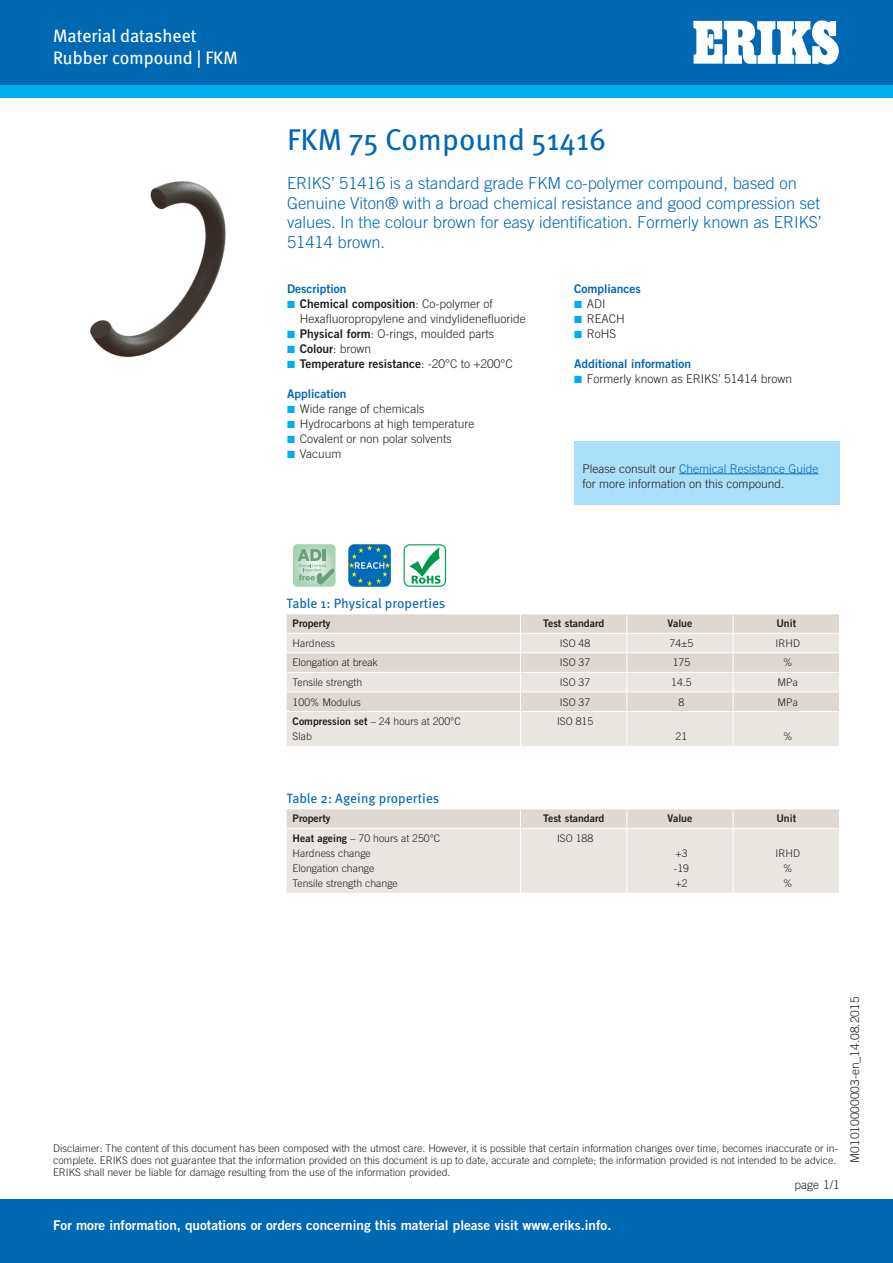
<style>
.page{position:relative;width:893px;height:1263px;background:#fff}
.page>*{position:absolute;margin:0;border:0;box-sizing:border-box;transform-origin:0 0}
.kop{font:30px "Meta OT";color:#0168b3}
.Groep{font:18px "Meta";color:#fff}
.Subtitel_Mat{font:300 16.5px/19.5px "Trade Gothic LT Std";color:#0168b3}
.Informatie_wit{font:13.5px "Trade Gothic LT Std Bd 2";color:#fff}
.datasheet_tussenkop{font:13.5px "Meta OT";color:#0168b3}
.Parameters{font:300 12px/15px "Trade Gothic LT Std";color:#231f20}
.plattekst{font:300 12px/15px "Trade Gothic LT Std";color:#231f20}
.tussenkop{font:12px "Trade Gothic LT Std Bd 2";color:#0168b3}
.Parameters-2{font:12px "Trade Gothic LT Std Bd 2";color:#231f20}
.Pagina_label{font:300 12px "Trade Gothic LT Std";color:#231f20}
.disclaimer{font:300 10.5px/12px "Trade Gothic LT Std";color:#231f20}
.Tabel_tekst_left{font:300 10.5px "Trade Gothic LT Std";color:#231f20}
.Tabel_tekst{font:300 10.5px "Trade Gothic LT Std";color:#231f20}
.Tabel_tekst-2{font:10.5px "Trade Gothic LT Std Bd 2";color:#231f20}
.Tabel_tekst_left-2{font:10.5px "Trade Gothic LT Std Bd 2";color:#231f20}
.s1{color:#00aeef}
.s2{font-family:"Trade Gothic LT Std Bd 2";font-weight:400}
.s3{font-family:"Trade Gothic LT Std";font-weight:300}
.s4{color:#0168b3}
</style>
<div class="page">
<div style="left:0;top:0;width:893px;height:85px;background:#0168b3"></div>
<div style="left:0;top:85px;width:893px;height:13px;background:#00aeef"></div>
<svg style="left:693px;top:21px;width:145px;height:44px"></svg>
<div style="left:0;top:1199px;width:893px;height:64px;background:#0168b3"></div>
<svg style="left:287px;top:614px;width:552px;height:19px;fill:#ded8d1"></svg>
<svg style="left:287px;top:634px;width:552px;height:112px;fill:#e9e5e0"></svg>
<hr style="left:287px;top:652px;width:233px;height:1px;background:#fff">
<hr style="left:520px;top:652px;width:107px;height:1px;background:#fff">
<hr style="left:627px;top:652px;width:106px;height:1px;background:#fff">
<hr style="left:733px;top:652px;width:107px;height:1px;background:#fff">
<hr style="left:287px;top:672px;width:233px;height:1px;background:#fff">
<hr style="left:520px;top:672px;width:107px;height:1px;background:#fff">
<hr style="left:627px;top:672px;width:106px;height:1px;background:#fff">
<hr style="left:733px;top:672px;width:107px;height:1px;background:#fff">
<hr style="left:287px;top:692px;width:233px;height:1px;background:#fff">
<hr style="left:520px;top:692px;width:107px;height:1px;background:#fff">
<hr style="left:627px;top:692px;width:106px;height:1px;background:#fff">
<hr style="left:733px;top:692px;width:107px;height:1px;background:#fff">
<hr style="left:287px;top:711px;width:233px;height:1px;background:#fff">
<hr style="left:520px;top:711px;width:107px;height:1px;background:#fff">
<hr style="left:627px;top:711px;width:106px;height:1px;background:#fff">
<hr style="left:733px;top:711px;width:107px;height:1px;background:#fff">
<svg style="left:520px;top:614px;width:1px;height:97px"></svg>
<hr style="left:520px;top:712px;width:1px;height:34px;background:#fff">
<svg style="left:626px;top:614px;width:1px;height:97px"></svg>
<hr style="left:626px;top:712px;width:1px;height:34px;background:#fff">
<svg style="left:733px;top:614px;width:1px;height:97px"></svg>
<hr style="left:733px;top:712px;width:1px;height:34px;background:#fff">
<svg style="left:287px;top:809px;width:552px;height:84px"></svg>
<img style="left:90px;top:181px;width:136px;height:177px">
<div style="left:574px;top:441px;width:266px;height:64px;background:#aae0f9"></div>
<hr style="left:679px;top:474px;width:140px;height:1px;background:#0168b3">
<svg style="left:293px;top:544px;width:43px;height:43px"></svg>
<svg style="left:348px;top:544px;width:43px;height:43px"></svg>
<svg style="left:349px;top:545px;width:41px;height:41px"></svg>
<svg style="left:404px;top:544px;width:42px;height:43px"></svg>
<p class="Groep" style="left:53px;top:25px;width:145px">Material datasheet</p>
<p class="Groep" style="left:53px;top:47px;width:186px">Rubber compound | FKM</p>
<p class="kop" style="left:287px;top:121px;width:321px">FKM 75 Compound 51416</p>
<p class="Subtitel_Mat" style="left:287px;top:173px;width:536px">ERIKS’ 51416 is a standard grade FKM co-polymer compound, based on Genuine Viton® with a broad chemical resistance and good compression set values. In the colour brown for easy identification. Formerly known as ERIKS’ 51414 brown.</p>
<p class="tussenkop" style="left:287px;top:281px;width:61px">Description</p>
<p class="Parameters" style="left:300px;top:296px;width:228px;text-indent:-13px"><span class="s1">◾</span> <span class="s2">Chemical composition</span>: Co-polymer of<br>Hexafluoropropylene and vindylidenefluoride</p>
<p class="Parameters" style="left:287px;top:326px;width:209px"><span class="s1">◾</span> <span class="s2">Physical form</span>: O-rings, moulded parts</p>
<p class="Parameters-2" style="left:287px;top:341px;width:86px"><span class="s1">◾</span> Colour<span class="s3">: brown</span></p>
<p class="Parameters-2" style="left:287px;top:356px;width:227px"><span class="s1">◾</span> Temperature resistance<span class="s3">: -20°C to +200°C</span></p>
<p class="tussenkop" style="left:287px;top:386px;width:61px">Application</p>
<p class="Parameters" style="left:287px;top:401px;width:139px"><span class="s1">◾</span> Wide range of chemicals</p>
<p class="Parameters" style="left:287px;top:416px;width:189px"><span class="s1">◾</span> Hydrocarbons at high temperature</p>
<p class="Parameters" style="left:287px;top:431px;width:166px"><span class="s1">◾</span> Covalent or non polar solvents</p>
<p class="Parameters" style="left:287px;top:446px;width:56px"><span class="s1">◾</span> Vacuum</p>
<p class="tussenkop" style="left:574px;top:281px;width:68px">Compliances</p>
<p class="Parameters" style="left:574px;top:296px;width:33px"><span class="s1">◾</span> ADI</p>
<p class="Parameters" style="left:574px;top:311px;width:52px"><span class="s1">◾</span> REACH</p>
<p class="Parameters" style="left:574px;top:326px;width:44px"><span class="s1">◾</span> RoHS</p>
<p class="tussenkop" style="left:574px;top:356px;width:119px">Additional information</p>
<p class="Parameters" style="left:574px;top:371px;width:220px"><span class="s1">◾</span> Formerly known as ERIKS’ 51414 brown</p>
<p class="plattekst" style="left:583px;top:461px;width:238px">Please consult our <span class="s4">Chemical Resistance Guide </span>for more information on this compound.</p>
<p class="datasheet_tussenkop" style="left:287px;top:595px;width:160px">Table 1: Physical properties</p>
<p class="Tabel_tekst_left-2" style="left:293px;top:617px;width:39px">Property</p>
<p class="Tabel_tekst-2" style="left:543px;top:617px;width:63px">Test standard</p>
<p class="Tabel_tekst-2" style="left:668px;top:617px;width:26px">Value</p>
<p class="Tabel_tekst-2" style="left:776px;top:617px;width:21px">Unit</p>
<p class="Tabel_tekst_left" style="left:293px;top:637px;width:44px">Hardness</p>
<p class="Tabel_tekst" style="left:560px;top:637px;width:32px">ISO 48</p>
<p class="Tabel_tekst" style="left:669px;top:637px;width:25px">74±5</p>
<p class="Tabel_tekst" style="left:775px;top:637px;width:26px">IRHD</p>
<p class="Tabel_tekst_left" style="left:293px;top:656px;width:87px">Elongation at break</p>
<p class="Tabel_tekst" style="left:560px;top:656px;width:32px">ISO 37</p>
<p class="Tabel_tekst" style="left:673px;top:656px;width:19px">175</p>
<p class="Tabel_tekst" style="left:783px;top:656px;width:11px">%</p>
<p class="Tabel_tekst_left" style="left:293px;top:676px;width:71px">Tensile strength</p>
<p class="Tabel_tekst" style="left:560px;top:676px;width:32px">ISO 37</p>
<p class="Tabel_tekst" style="left:671px;top:676px;width:22px">14.5</p>
<p class="Tabel_tekst" style="left:777px;top:676px;width:22px">MPa</p>
<p class="Tabel_tekst_left" style="left:293px;top:695px;width:70px">100% Modulus</p>
<p class="Tabel_tekst" style="left:560px;top:695px;width:32px">ISO 37</p>
<p class="Tabel_tekst" style="left:678px;top:695px;width:7px">8</p>
<p class="Tabel_tekst" style="left:777px;top:695px;width:22px">MPa</p>
<p class="Tabel_tekst_left" style="left:293px;top:715px;width:170px"><span class="s2">Compression set</span> – 24 hours at 200°C</p>
<p class="Tabel_tekst_left" style="left:293px;top:730px;width:21px">Slab</p>
<p class="Tabel_tekst" style="left:557px;top:715px;width:38px">ISO 815</p>
<p class="Tabel_tekst" style="left:676px;top:730px;width:13px">21</p>
<p class="Tabel_tekst" style="left:783px;top:730px;width:11px">%</p>
<p class="datasheet_tussenkop" style="left:287px;top:790px;width:154px">Table 2: Ageing properties</p>
<p class="Tabel_tekst_left-2" style="left:293px;top:812px;width:39px">Property</p>
<p class="Tabel_tekst-2" style="left:543px;top:812px;width:63px">Test standard</p>
<p class="Tabel_tekst-2" style="left:668px;top:812px;width:26px">Value</p>
<p class="Tabel_tekst-2" style="left:776px;top:812px;width:21px">Unit</p>
<p class="Tabel_tekst_left" style="left:293px;top:832px;width:149px"><span class="s2">Heat ageing</span> – 70 hours at 250°C</p>
<p class="Tabel_tekst_left" style="left:293px;top:847px;width:80px">Hardness change</p>
<p class="Tabel_tekst_left" style="left:293px;top:862px;width:83px">Elongation change</p>
<p class="Tabel_tekst_left" style="left:293px;top:877px;width:107px">Tensile strength change</p>
<p class="Tabel_tekst" style="left:557px;top:832px;width:38px">ISO 188</p>
<p class="Tabel_tekst" style="left:675px;top:847px;width:14px">+3</p>
<p class="Tabel_tekst" style="left:674px;top:862px;width:17px">-19</p>
<p class="Tabel_tekst" style="left:675px;top:877px;width:14px">+2</p>
<p class="Tabel_tekst" style="left:775px;top:847px;width:26px">IRHD</p>
<p class="Tabel_tekst" style="left:783px;top:862px;width:11px">%</p>
<p class="Tabel_tekst" style="left:783px;top:877px;width:11px">%</p>
<p class="disclaimer" style="left:53px;top:1142px;width:787px">Disclaimer: The content of this document has been composed with the utmost care. However, it is possible that certain information changes over time, becomes inaccurate or in&shy;complete. ERIKS does not guarantee that the information provided on this document is up to date, accurate and complete; the information provided is not intended to be advice.<br>ERIKS shall never be liable for damage resulting from the use of the information provided.</p>
<p class="Informatie_wit" style="left:53px;top:1217px;width:560px">For more information, quotations or orders concerning this material please visit www.eriks.info.</p>
<p class="Pagina_label" style="left:795px;top:1177px;width:47px">page 1/1</p>
<p class="Parameters" style="left:847px;top:1163px;width:168px;rotate:-90deg">M01010000003-en_14.08.2015</p>
</div>
